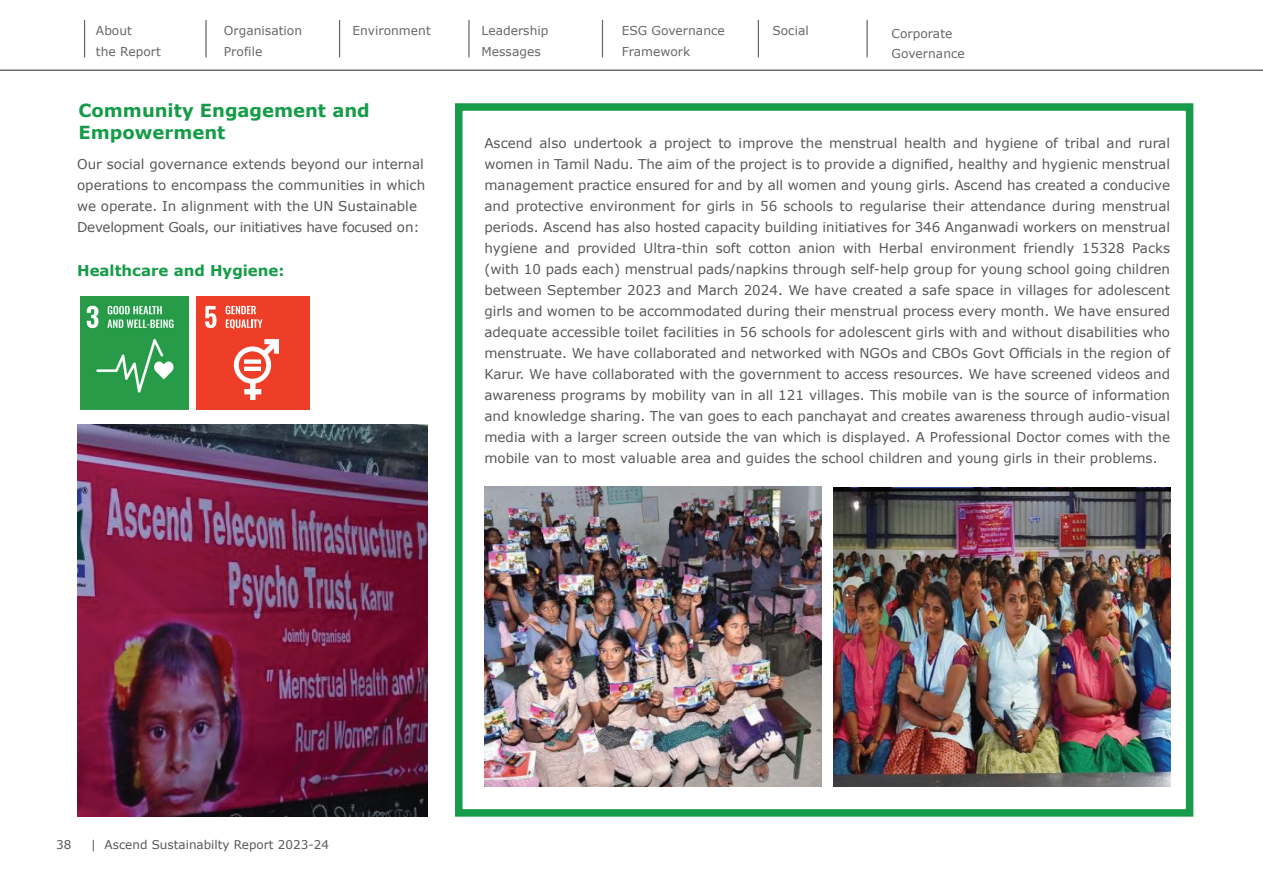
<style>
.page{position:relative;width:1263px;height:893px;background:#fff}
.page>*{position:absolute;margin:0;border:0;box-sizing:border-box;transform-origin:0 0}
.t1{font:700 18px/21.6px "Verdana";color:#169c48}
.t2{font:700 15px "Verdana";color:#169c48}
.t3{font:13.5px/21px "Verdana";color:#57585a}
.t4{font:12.3px/20.4px "Verdana";color:#231f20}
.t5{font:12px "Verdana";color:#57585a}
</style>
<div class="page">
<hr style="left:205px;top:20px;width:2px;height:37px;background:#231f20">
<hr style="left:84px;top:20px;width:1px;height:37px;background:#231f20">
<hr style="left:339px;top:20px;width:1px;height:37px;background:#231f20">
<hr style="left:468px;top:20px;width:2px;height:37px;background:#231f20">
<hr style="left:602px;top:20px;width:1px;height:37px;background:#231f20">
<hr style="left:758px;top:20px;width:1px;height:37px;background:#231f20">
<hr style="left:866px;top:20px;width:2px;height:37px;background:#231f20">
<hr style="left:0;top:70px;width:1263px;height:1px;background:#231f20">
<svg style="left:455px;top:103px;width:739px;height:714px"></svg>
<img style="left:833px;top:487px;width:337px;height:300px">
<img style="left:484px;top:487px;width:337px;height:300px">
<div style="left:196px;top:296px;width:114px;height:114px;background:#ef3e27"></div>
<svg style="left:205px;top:306px;width:11px;height:22px"></svg>
<svg style="left:234px;top:339px;width:45px;height:61px"></svg>
<svg style="left:226px;top:306px;width:36px;height:23px"></svg>
<img style="left:81px;top:296px;width:108px;height:114px">
<img style="left:77px;top:424px;width:350px;height:393px">
<p class="t4" style="left:96px;top:20px;width:66px">About<br>the Report</p>
<p class="t4" style="left:224px;top:21px;width:80px">Organisation<br>Profile</p>
<p class="t4" style="left:622px;top:20px;width:105px">ESG Governance<br>Framework</p>
<p class="t4" style="left:352px;top:20px;width:80px">Environment</p>
<p class="t4" style="left:482px;top:20px;width:68px">Leadership</p>
<p class="t4" style="left:772px;top:21px;width:38px">Social</p>
<p class="t4" style="left:482px;top:41px;width:61px">Messages</p>
<p class="t4" style="left:892px;top:23px;width:75px">Corporate<br>Governance</p>
<h1 class="t1" style="left:79px;top:100px;width:293px">Community Engagement and<br>Empowerment</h1>
<p class="t3" style="left:77px;top:153px;width:350px">Our social governance extends beyond our internal operations to encompass the communities in which we operate. In alignment with the UN Sustainable Development Goals, our initiatives have focused on:</p>
<p class="t2" style="left:77px;top:260px;width:209px">Healthcare and Hygiene:</p>
<p class="t3" style="left:484px;top:132px;width:687px;text-align:justify">Ascend also undertook a project to improve the menstrual health and hygiene of tribal and rural women in Tamil Nadu. The aim of the project is to provide a dignified, healthy and hygienic menstrual management practice ensured for and by all women and young girls. Ascend has created a conducive and protective environment for girls in 56 schools to regularise their attendance during menstrual periods. Ascend has also hosted capacity building initiatives for 346 Anganwadi workers on menstrual hygiene and provided Ultra-thin soft cotton anion with Herbal environment friendly 15328 Packs (with 10 pads each) menstrual pads/napkins through self-help group for young school going children between September 2023 and March 2024. We have created a safe space in villages for adolescent girls and women to be accommodated during their menstrual process every month. We have ensured adequate accessible toilet facilities in 56 schools for adolescent girls with and without disabilities who menstruate. We have collaborated and networked with NGOs and CBOs Govt Officials in the region of Karur. We have collaborated with the government to access resources. We have screened videos and awareness programs by mobility van in all 121 villages. This mobile van is the source of information and knowledge sharing. The van goes to each panchayat and creates awareness through audio-visual media with a larger screen outside the van which is displayed. A Professional Doctor comes with the mobile van to most valuable area and guides the school children and young girls in their problems.</p>
<p class="t5" style="left:56px;top:836px;width:17px">38</p>
<p class="t5" style="left:91px;top:836px;width:240px">| Ascend Sustainabilty Report 2023-24</p>
</div>
